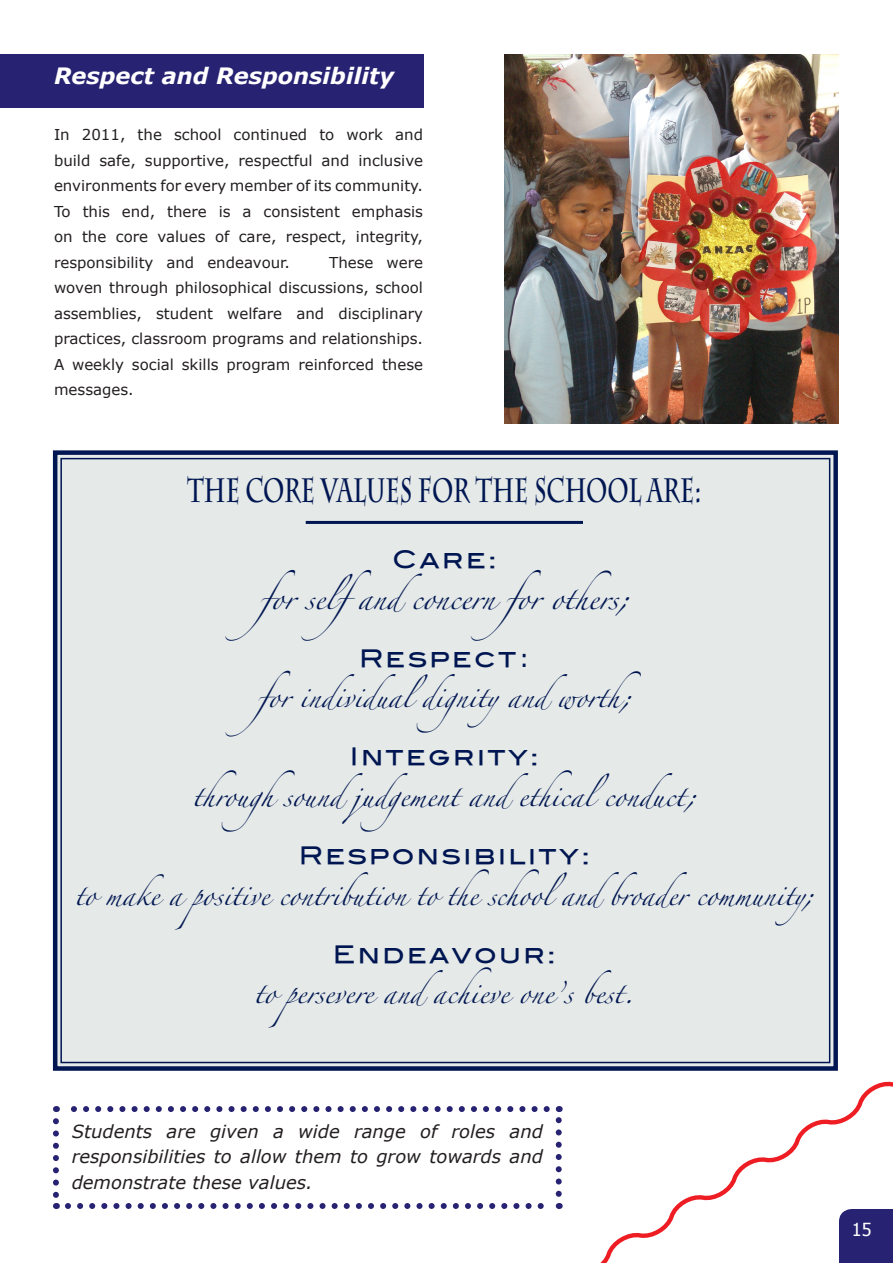
<style>
.page{position:relative;width:893px;height:1263px;background:#fff}
.page>*{position:absolute;margin:0;border:0;box-sizing:border-box;transform-origin:0 0}
.Text_11pt-18pt_Verda{font:700 33.75px "Charlemagne Std";color:#001652;scale:.67 1}
.Text_11pt-18pt_Verda-2{font:24px "Blair Md ITCTT Medium";letter-spacing:.1em;color:#001652}
.t1{font:italic 700 22.5px "Verdana";color:#fff}
.Text_11pt-18pt_Verda-3{font:21px "Zapfino";color:#001652}
.Text_11pt-18pt_Verda-4{font:19.5px "Zapfino";color:#001652}
.text10pt-17pt_1{font:italic 18px/25.5px "Verdana";color:#231f20;text-align:justify}
.t2{font:18px "Tahoma";color:#fff}
.text10pt-17pt_1-2{font:15px/25.5px "Verdana";color:#231f20;text-align:justify}
.s1{font-family:"Verdana"}
</style>
<div class="page">
<div style="left:52px;top:450px;width:786px;height:621px;background:#e5e9e7"></div>
<div style="left:0;top:54px;width:423px;height:53px;background:#272372"></div>
<svg style="left:68px;top:1203px;width:472px;height:6px"></svg>
<svg style="left:53px;top:1121px;width:6px;height:88px"></svg>
<svg style="left:56px;top:1106px;width:482px;height:6px"></svg>
<hr style="left:306px;top:521px;width:277px;height:3px;background:#001652">
<img style="left:504px;top:54px;width:335px;height:369px">
<svg style="left:540px;top:1060px;width:353px;height:203px"></svg>
<p class="t1" style="left:54px;top:60px;width:342px">Respect and Responsibility</p>
<p class="text10pt-17pt_1-2" style="left:54px;top:122px;width:371px">In 2011, the school continued to work and build safe, supportive, respectful and inclusive environments for every member of its community.<br>To this end, there is a consistent emphasis on the core values of care, respect, integrity, responsibility and endeavour.</p>
<p class="text10pt-17pt_1-2" style="left:54px;top:250px;width:371px;text-indent:275px">These were woven through philosophical discussions, school assemblies, student welfare and disciplinary practices, classroom programs and relationships.<br>A weekly social skills program reinforced these messages.</p>
<p class="Text_11pt-18pt_Verda" style="left:187px;top:471px;width:769px">THE CORE VALUES FOR THE SCHOOL ARE:</p>
<p class="Text_11pt-18pt_Verda-2" style="left:392px;top:540px;width:106px">Care:</p>
<p class="Text_11pt-18pt_Verda-3" style="left:260px;top:589px;width:370px">for selfandconcern for others;</p>
<p class="Text_11pt-18pt_Verda-2" style="left:359px;top:639px;width:172px">Respect<span class="s1">:</span></p>
<p class="Text_11pt-18pt_Verda-4" style="left:258px;top:689px;width:385px">for individualdignityandworth;</p>
<p class="Text_11pt-18pt_Verda-2" style="left:350px;top:737px;width:190px">Integrity:</p>
<p class="Text_11pt-18pt_Verda-4" style="left:193px;top:788px;width:505px">throughsoundjudgement andethicalconduct;</p>
<p class="Text_11pt-18pt_Verda-2" style="left:299px;top:836px;width:293px">Responsibility:</p>
<p class="Text_11pt-18pt_Verda-4" style="left:75px;top:886px;width:751px">to make a positive contribution to the schoolandbroader community;</p>
<p class="Text_11pt-18pt_Verda-2" style="left:333px;top:934px;width:224px">Endeavour:</p>
<p class="Text_11pt-18pt_Verda-4" style="left:254px;top:985px;width:382px">to persevere andachieve one’s best.</p>
<p class="text10pt-17pt_1" style="left:72px;top:1118px;width:473px">Students are given a wide range of roles and responsibilities to allow them to grow towards and demonstrate these values.</p>
<p class="t2" style="left:852px;top:1218px;width:21px">15</p>
</div>
